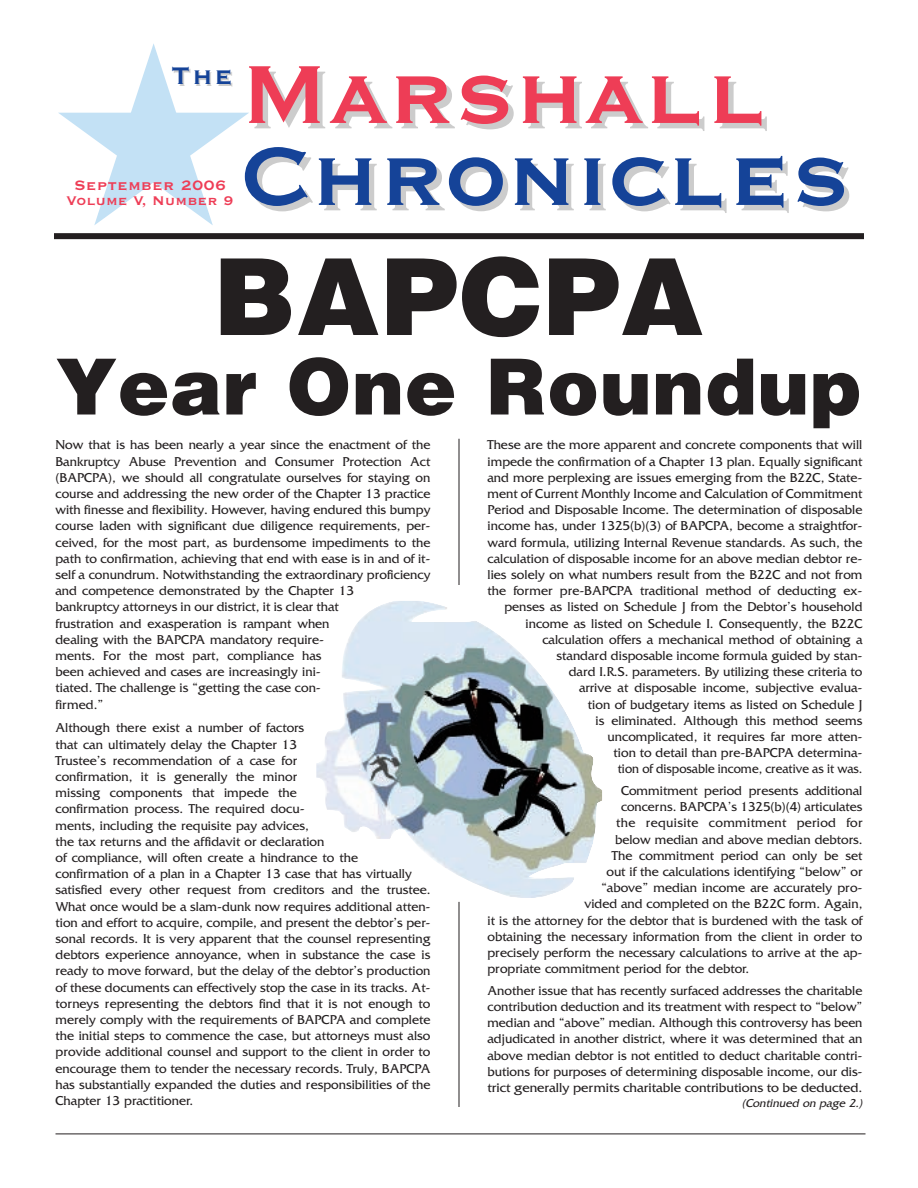
<style>
.page{position:relative;width:918px;height:1188px;background:#fff}
.page>*{position:absolute;margin:0;border:0;box-sizing:border-box;transform-origin:0 0}
.t1{font:700 108px "Copperplate Gothic BT";letter-spacing:-.01em;color:#154398}
.t2{font:700 108px "Copperplate Gothic BT";letter-spacing:-.01em;color:#ee3d56}
.t3{font:900 108px "Helvetica";color:#231f20}
.t4{font:900 78.75px "Helvetica";color:#231f20}
.t5{font:700 31.5px "Copperplate Gothic BT";color:#154398}
.t6{font:700 18px "Copperplate Gothic BT";color:#ee3d56}
.t7{font:700 16.5px "Copperplate Gothic BT";color:#ee3d56}
.t8{font:13.5px/16.2px "Friz Quadrata";color:#231f20}
.t9{font:13.5px "Friz Quadrata";letter-spacing:.02em;color:#231f20}
.t10{font:italic 12px "Friz Quadrata";color:#231f20}
.s1{color:#c3e1f5}
</style>
<div class="page">
<div style="left:54px;top:233px;width:810px;height:6px;background:#231f20"></div>
<hr style="left:56px;top:1134px;width:810px;height:1px;background:#231f20">
<hr style="left:459px;top:902px;width:1px;height:205px;background:#231f20">
<hr style="left:459px;top:439px;width:1px;height:146px;background:#231f20">
<img style="left:316px;top:601px;width:286px;height:297px">
<h3 class="t6" style="left:61px;top:173px;width:186px"><span class="s1">★</span>September 2006</h3>
<h1 class="t2" style="left:239px;top:23px;width:531px">Marshall</h1>
<h1 class="t1" style="left:239px;top:105px;width:613px">Chronicles</h1>
<h3 class="t5" style="left:171px;top:55px;width:64px">The</h3>
<p class="t7" style="left:67px;top:189px;width:169px">Volume V, Number 9</p>
<h1 class="t3" style="left:213px;top:235px;width:494px">BAPCPA</h1>
<h2 class="t4" style="left:56px;top:341px;width:808px">Year One Roundup</h2>
<p class="t8" style="left:56px;top:437px;width:377px">Now that is has been nearly a year since the enactment of the Bankruptcy Abuse Prevention and Consumer Protection Act (BAPCPA), we should all congratulate ourselves for staying on course and addressing the new order of the Chapter 13 practice with finesse and flexibility. However, having endured this bumpy course laden with significant due diligence requirements, per&shy;ceived, for the most part, as burdensome impediments to the path to confirmation, achieving that end with ease is in and of it&shy;self a conundrum. Notwithstanding the extraordinary proficiency and competence demonstrated by the Chapter 13<br>bankruptcy attorneys in our district, it is clear that<br>frustration and exasperation is rampant when<br>dealing with the BAPCPA mandatory require-<br>ments. For the most part, compliance has<br>been achieved and cases are increasingly ini-<br>tiated. The challenge is “getting the case con-<br>firmed.”</p>
<p class="t8" style="left:56px;top:720px;width:377px">Although there exist a number of factors<br>that can ultimately delay the Chapter 13<br>Trustee’s recommendation of a case for<br>confirmation, it is generally the minor<br>missing components that impede the<br>confirmation process. The required docu-<br>ments, including the requisite pay advices,<br>the tax returns and the affidavit or declaration<br>of compliance, will often create a hindrance to the confirmation of a plan in a Chapter 13 case that has virtually satisfied every other request from creditors and the trustee.<br>What once would be a slam-dunk now requires additional atten&shy;tion and effort to acquire, compile, and present the debtor’s per&shy;sonal records. It is very apparent that the counsel representing debtors experience annoyance, when in substance the case is ready to move forward, but the delay of the debtor’s production of these documents can effectively stop the case in its tracks. At&shy;torneys representing the debtors find that it is not enough to merely comply with the requirements of BAPCPA and complete the initial steps to commence the case, but attorneys must also provide additional counsel and support to the client in order to encourage them to tender the necessary records. Truly, BAPCPA has substantially expanded the duties and responsibilities of the Chapter 13 practitioner.</p>
<p class="t8" style="left:487px;top:437px;width:377px;text-align:right">These are the more apparent and concrete components that will impede the confirmation of a Chapter 13 plan. Equally significant and more perplexing are issues emerging from the B22C, State&shy;ment of Current Monthly Income and Calculation of Commitment Period and Disposable Income. The determination of disposable income has, under 1325(b)(3) of BAPCPA, become a straightfor&shy;ward formula, utilizing Internal Revenue standards. As such, the calculation of disposable income for an above median debtor re&shy;lies solely on what numbers result from the B22C and not from the former pre-BAPCPA traditional method of deducting ex&shy;penses as listed on Schedule J from the Debtor’s household income as listed on Schedule I. Consequently, the B22C calculation offers a mechanical method of obtaining a<br>standard disposable income formula guided by stan-<br>dard I.R.S. parameters. By utilizing these criteria to<br>arrive at disposable income, subjective evalua-<br>tion of budgetary items as listed on Schedule J<br>is eliminated. Although this method seems<br>uncomplicated, it requires far more atten-<br>tion to detail than pre-BAPCPA determina-<br>tion of disposable income, creative as it was.</p>
<p class="t8" style="left:621px;top:782px;width:243px">Commitment period presents additional</p>
<p class="t8" style="left:621px;top:798px;width:243px">concerns. BAPCPA’s 1325(b)(4) articulates</p>
<p class="t9" style="left:616px;top:815px;width:248px">the requisite commitment period for</p>
<p class="t8" style="left:615px;top:831px;width:249px">below median and above median debtors.</p>
<p class="t8" style="left:612px;top:847px;width:252px">The commitment period can only be set</p>
<p class="t8" style="left:606px;top:863px;width:258px">out if the calculations identifying “below” or</p>
<p class="t8" style="left:601px;top:879px;width:263px">“above” median income are accurately pro-</p>
<p class="t8" style="left:584px;top:896px;width:280px">vided and completed on the B22C form. Again,</p>
<p class="t8" style="left:488px;top:912px;width:377px">it is the attorney for the debtor that is burdened with the task of</p>
<p class="t8" style="left:487px;top:928px;width:377px">obtaining the necessary information from the client in order to</p>
<p class="t8" style="left:487px;top:944px;width:377px">precisely perform the necessary calculations to arrive at the ap-</p>
<p class="t8" style="left:488px;top:960px;width:263px">propriate commitment period for the debtor.</p>
<p class="t8" style="left:487px;top:982px;width:377px;text-align:justify">Another issue that has recently surfaced addresses the charitable contribution deduction and its treatment with respect to “below” median and “above” median. Although this controversy has been adjudicated in another district, where it was determined that an above median debtor is not entitled to deduct charitable contri&shy;butions for purposes of determining disposable income, our dis&shy;trict generally permits charitable contributions to be deducted.</p>
<p class="t10" style="left:742px;top:1096px;width:122px">(Continued on page 2.)</p>
</div>
